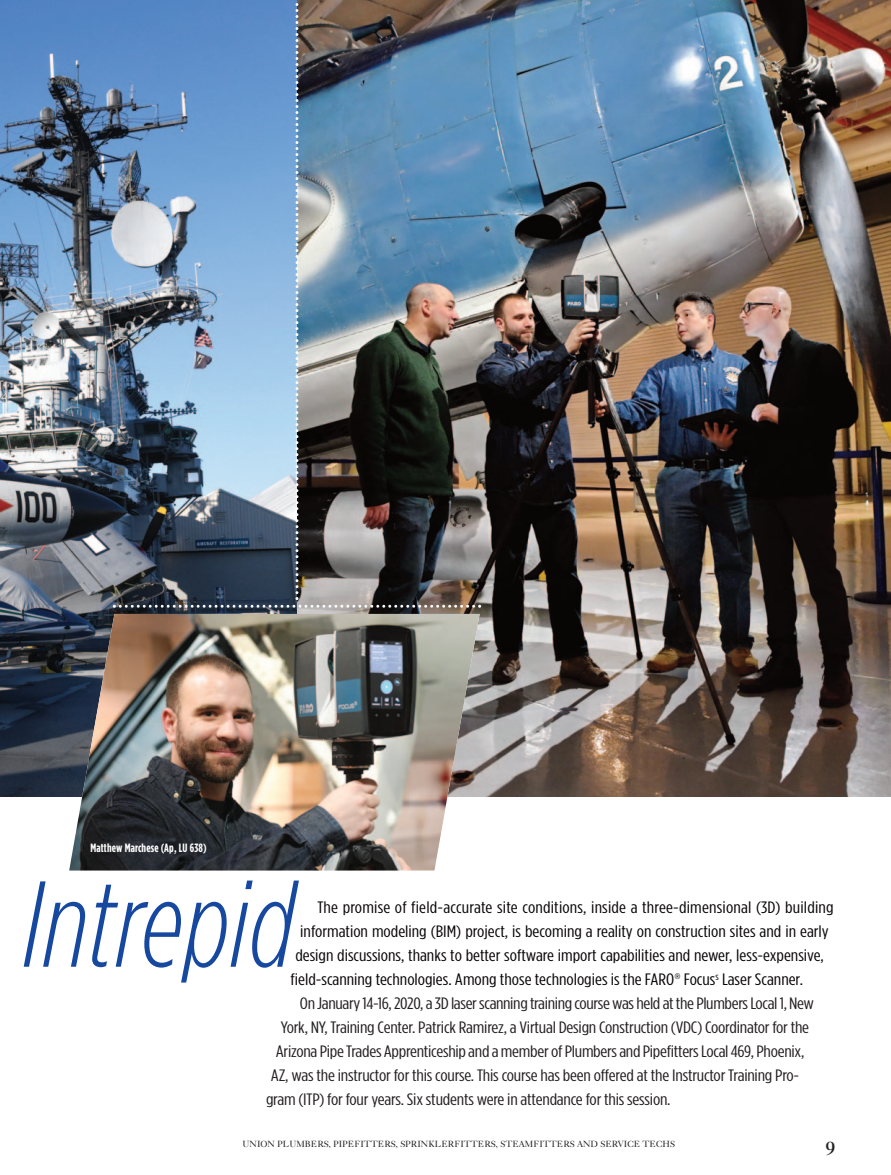
<style>
.page{position:relative;width:891px;height:1175px;background:#fff}
.page>*{position:absolute;margin:0;border:0;box-sizing:border-box;transform-origin:0 0}
.t1{font:italic 300 121.8px "Gotham Condensed";color:#15489e}
.t2{font:18px "Caslon Three";color:#231f20}
.t3{font:16.5px "Gotham Condensed";letter-spacing:-.015em;color:#231f20;scale:1.2 1}
.t4{font:16.5px "Gotham Condensed";color:#080505;scale:1.2 1}
.t5{font:700 12px "Gotham Condensed";letter-spacing:.015em;color:#fff}
.t6{font:9px "Caslon Five Forty";color:#231f20}
</style>
<div class="page">
<img style="left:297px;top:0;width:594px;height:796px">
<img style="left:0;top:0;width:297px;height:796px">
<img style="left:69px;top:614px;width:411px;height:256px">
<img style="left:113px;top:0;width:368px;height:607px">
<p class="t5" style="left:90px;top:843px;width:118px">Matthew Marchese (Ap, LU 638)</p>
<p class="t1" style="left:22px;top:877px;width:274px">Intrepid</p>
<p class="t4" style="left:317px;top:901px;width:432px">The promise of field-accurate site conditions, inside a three-dimensional (3D) building</p>
<p class="t4" style="left:300px;top:925px;width:442px">information modeling (BIM) project, is becoming a reality on construction sites and in early</p>
<p class="t4" style="left:295px;top:949px;width:442px">design discussions, thanks to better software import capabilities and newer, less-expensive,</p>
<p class="t4" style="left:291px;top:973px;width:429px">field-scanning technologies. Among those technologies is the FARO® Focus<sup>s</sup> Laser Scanner.</p>
<p class="t3" style="left:300px;top:997px;width:430px">On January 14-16, 2020, a 3D laser scanning training course was held at the Plumbers Local 1, New</p>
<p class="t3" style="left:281px;top:1021px;width:442px">York, NY, Training Center. Patrick Ramirez, a Virtual Design Construction (VDC) Coordinator for the</p>
<p class="t3" style="left:276px;top:1045px;width:442px">Arizona Pipe Trades Apprenticeship and a member of Plumbers and Pipefitters Local 469, Phoenix,</p>
<p class="t3" style="left:271px;top:1069px;width:442px">AZ, was the instructor for this course. This course has been offered at the Instructor Training Pro-</p>
<p class="t3" style="left:266px;top:1093px;width:339px">gram (ITP) for four years. Six students were in attendance for this session.</p>
<p class="t6" style="left:243px;top:1140px;width:434px">UNION PLUMBERS, PIPEFITTERS, SPRINKLERFITTERS, STEAMFITTERS AND SERVICE TECHS</p>
<p class="t2" style="left:825px;top:1141px;width:12px">9</p>
</div>
